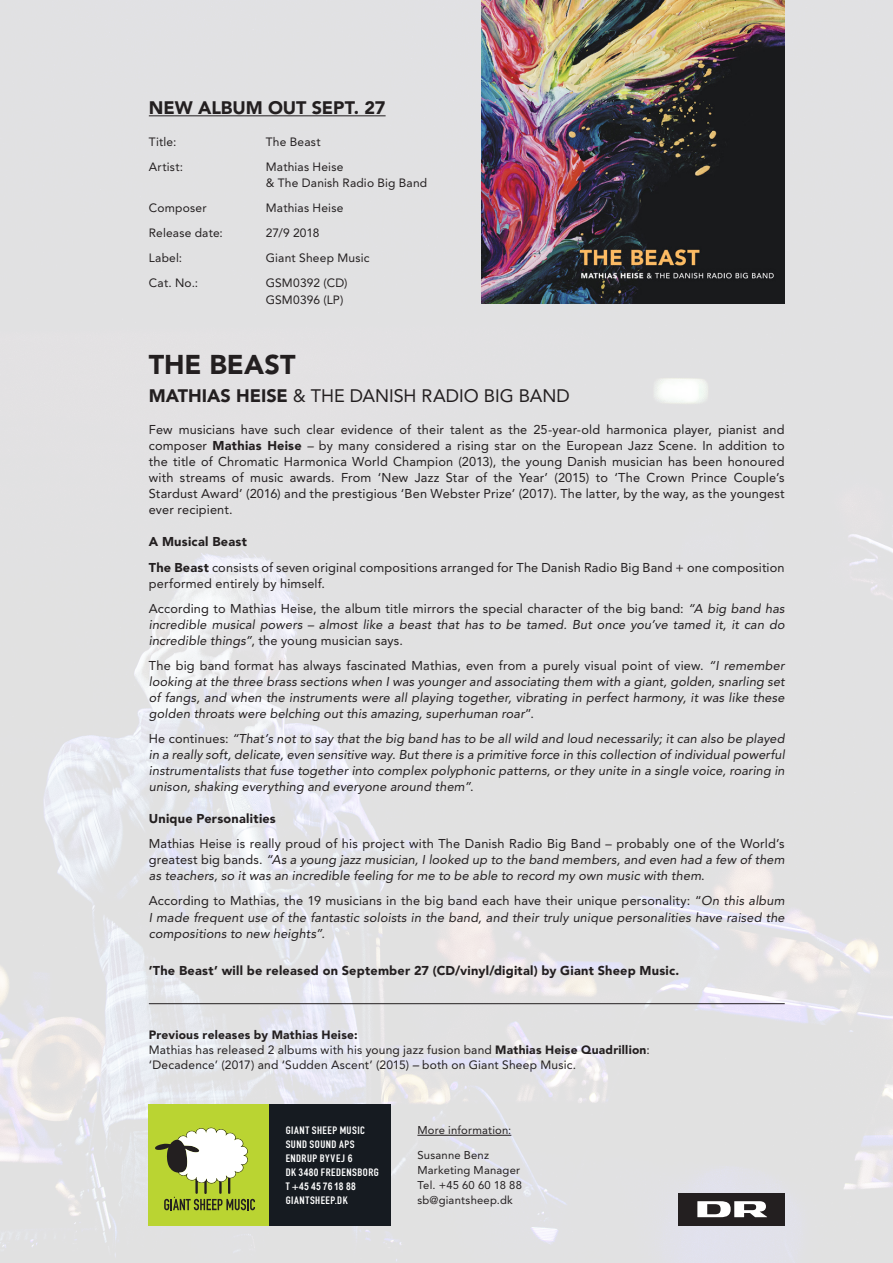
<style>
.page{position:relative;width:893px;height:1263px;background:#fff}
.page>*{position:absolute;margin:0;border:0;box-sizing:border-box;transform-origin:0 0}
.t1{font:900 27px "Avenir LT Std";letter-spacing:.005em;color:#231f20}
.t2{font:18px "Avenir LT Std";color:#231f20}
.t3{font:900 18px "Avenir LT Std";letter-spacing:-.005em;color:#231f20}
.t4{font:italic 12.75px/16px "Avenir LT Std";letter-spacing:.01em;color:#231f20;text-align:justify}
.t5{font:12.75px/16px "Avenir LT Std";letter-spacing:.015em;color:#231f20;text-align:justify}
.t6{font:900 12.75px "Avenir LT Std";letter-spacing:.02em;color:#231f20}
.t7{font:12px "Avenir LT Std";letter-spacing:.015em;color:#231f20}
.t8{font:900 12px "Avenir LT Std";letter-spacing:.02em;color:#231f20}
.t9{font:11.25px "Avenir LT Std";letter-spacing:.02em;color:#231f20}
.t10{font:10.65px "DIN Engschrift Std";letter-spacing:.04em;color:#fff;scale:1.11 1}
.t11{font:700 10.65px "Arial Narrow";letter-spacing:.025em;color:#fff}
.s1{font-weight:900}
.s2{font-style:italic}
.s3{font-style:normal}
.s4{font-style:italic;font-size:12.75px}
.s5{font-family:"Arial Narrow";font-weight:700}
.s6{font-family:"DIN Engschrift Std";font-weight:400}
</style>
<div class="page">
<img style="left:0;top:0;width:893px;height:1263px">
<img style="left:481px;top:0;width:304px;height:303px">
<div style="left:149px;top:1104px;width:121px;height:121px;background:#bad432"></div>
<svg style="left:155px;top:1128px;width:100px;height:82px"></svg>
<div style="left:270px;top:1104px;width:121px;height:121px;background:#161b21"></div>
<div style="left:678px;top:1193px;width:107px;height:32px;background:#231f20"></div>
<svg style="left:697px;top:1201px;width:70px;height:16px"></svg>
<hr style="left:417px;top:1135px;width:94px;height:1px;background:#231f20">
<hr style="left:149px;top:115px;width:237px;height:1px;background:#231f20">
<hr style="left:149px;top:1003px;width:636px;height:1px;background:#231f20">
<p class="t3" style="left:149px;top:97px;width:238px">NEW ALBUM OUT SEPT. 27</p>
<p class="t7" style="left:149px;top:135px;width:29px">Title:</p>
<p class="t7" style="left:266px;top:135px;width:56px">The Beast</p>
<p class="t7" style="left:149px;top:160px;width:36px">Artist:</p>
<p class="t7" style="left:266px;top:160px;width:79px">Mathias Heise</p>
<p class="t7" style="left:266px;top:176px;width:163px">&amp; The Danish Radio Big Band</p>
<p class="t7" style="left:149px;top:201px;width:59px">Composer</p>
<p class="t7" style="left:266px;top:201px;width:79px">Mathias Heise</p>
<p class="t7" style="left:149px;top:226px;width:76px">Release date:</p>
<p class="t7" style="left:266px;top:226px;width:55px">27/9 2018</p>
<p class="t7" style="left:149px;top:251px;width:35px">Label:</p>
<p class="t7" style="left:266px;top:251px;width:105px">Giant Sheep Music</p>
<p class="t7" style="left:149px;top:276px;width:51px">Cat. No.:</p>
<p class="t7" style="left:266px;top:276px;width:83px">GSM0392 (CD)</p>
<p class="t7" style="left:266px;top:292px;width:79px">GSM0396 (LP)</p>
<p class="t1" style="left:149px;top:348px;width:148px">THE BEAST</p>
<p class="t2" style="left:149px;top:385px;width:423px"><span class="s1">MATHIAS HEISE</span> &amp; THE DANISH RADIO BIG BAND</p>
<p class="t5" style="left:149px;top:422px;width:637px">Few musicians have such clear evidence of their talent as the 25-year-old harmonica player, pianist and composer <span class="s1">Mathias Heise</span> <span class="s2">–</span> by many considered a rising star on the European Jazz Scene. In addition to the title of Chromatic Harmonica World Champion (2013), the young Danish musician has been honoured with streams of music awards. From ‘New Jazz Star of the Year’ (2015) to ‘The Crown Prince Couple’s Stardust Award’ (2016) and the prestigious ‘Ben Webster Prize’ (2017). The latter, by the way, as the youngest ever recipient.</p>
<p class="t6" style="left:149px;top:534px;width:100px">A Musical Beast</p>
<p class="t5" style="left:149px;top:559px;width:637px"><span class="s1">The Beast</span> consists of seven original compositions arranged for The Danish Radio Big Band + one composition performed entirely by himself.</p>
<p class="t4" style="left:149px;top:600px;width:637px"><span class="s3">According to Mathias Heise, the album title mirrors the special character of the big band:</span> “A big band has incredible musical powers – almost like a beast that has to be tamed. But once you’ve tamed it, it can do incredible things”<span class="s3">, the young musician says.</span></p>
<p class="t4" style="left:149px;top:658px;width:637px"><span class="s3">The big band format has always fascinated Mathias, even from a purely visual point of view.</span> “I remember looking at the three brass sections when I was younger and associating them with a giant, golden, snarling set of fangs, and when the instruments were all playing together, vibrating in perfect harmony, it was like these golden throats were belching out this amazing, superhuman roar<span class="s3">”.</span></p>
<p class="t4" style="left:149px;top:731px;width:637px"><span class="s3">He continues:</span> “That’s not to say that the big band has to be all wild and loud necessarily; it can also be played in a really soft, delicate, even sensitive way. But there is a primitive force in this collection of individual powerful instrumentalists that fuse together into complex polyphonic patterns, or they unite in a single voice, roaring in unison, shaking everything and everyone around them”<span class="s3">.</span></p>
<p class="t6" style="left:149px;top:811px;width:129px">Unique Personalities</p>
<p class="t4" style="left:149px;top:836px;width:637px"><span class="s3">Mathias Heise is really proud of his project with The Danish Radio Big Band – probably one of the World’s greatest big bands.</span> “As a young jazz musician, I looked up to the band members, and even had a few of them as teachers, so it was an incredible feeling for me to be able to record my own music with them<span class="s3">.</span></p>
<p class="t4" style="left:149px;top:893px;width:637px"><span class="s3">According to Mathias, the 19 musicians in the big band each have their unique personality: “</span>On this album I made frequent use of the fantastic soloists in the band, and their truly unique personalities have raised the compositions to new heights”.</p>
<p class="t6" style="left:149px;top:962px;width:532px">’The Beast’ will be released on September 27 (CD/vinyl/digital) by Giant Sheep Music.</p>
<p class="t8" style="left:149px;top:1028px;width:210px">Previous releases by Mathias Heise:</p>
<p class="t7" style="left:149px;top:1043px;width:502px">Mathias has released 2 albums with his young jazz fusion band <span class="s1">Mathias Heise Quadrillion</span>:</p>
<p class="t7" style="left:149px;top:1057px;width:429px">‘Decadence’ (2017) and ‘Sudden Ascent’ (2015) <span class="s4">–</span> both on Giant Sheep Music.</p>
<p class="t10" style="left:286px;top:1124px;width:73px">GIANT SHEEP MUSIC</p>
<p class="t10" style="left:286px;top:1138px;width:64px">SUND SOUND APS</p>
<p class="t10" style="left:286px;top:1152px;width:62px">ENDRUP BYVEJ <span class="s5">6</span></p>
<p class="t10" style="left:286px;top:1166px;width:85px">DK <span class="s5">3480</span> FREDENSBORG</p>
<p class="t11" style="left:286px;top:1178px;width:72px"><span class="s6">T +</span>45 45 76 18 88</p>
<p class="t10" style="left:286px;top:1194px;width:57px">GIANTSHEEP.DK</p>
<p class="t9" style="left:417px;top:1124px;width:95px">More information:</p>
<p class="t9" style="left:417px;top:1148px;width:73px">Susanne Benz</p>
<p class="t9" style="left:417px;top:1163px;width:104px">Marketing Manager</p>
<p class="t9" style="left:417px;top:1178px;width:106px">Tel. +45 60 60 18 88</p>
<p class="t9" style="left:417px;top:1193px;width:97px">sb@giantsheep.dk</p>
</div>
